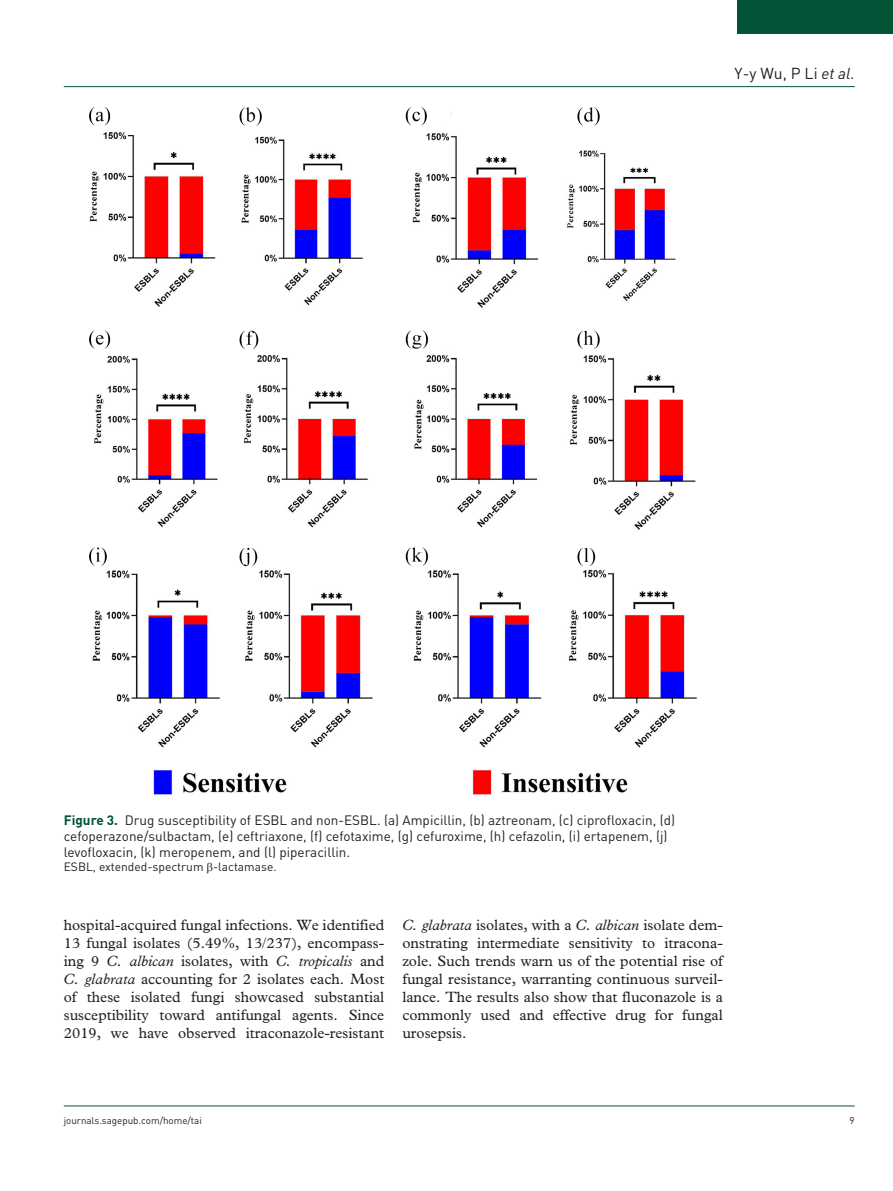
<style>
.page{position:relative;width:893px;height:1191px;background:#fff}
.page>*{position:absolute;margin:0;border:0;box-sizing:border-box;transform-origin:0 0}
.t1{font:15.75px "DIN";color:#231f20}
.t2{font:15px/18px "Plantin Std";color:#231f20;text-align:justify}
.t3{font:13.5px/15.8px "DIN";color:#231f20}
.t4{font:12px "DIN";color:#231f20}
.t5{font:9.75px "DIN";color:#231f20}
.s1{font-style:italic}
.s2{font-weight:700;color:#015436}
</style>
<div class="page">
<hr style="left:64px;top:86px;width:791px;height:1px;background:#015436">
<hr style="left:64px;top:1105px;width:791px;height:1px;background:#015436">
<div style="left:738px;top:0;width:155px;height:34px;background:#015436"></div>
<img style="left:89px;top:107px;width:608px;height:689px">
<p class="t1" style="left:735px;top:63px;width:122px">Y-y Wu, P Li <span class="s1">et al.</span></p>
<p class="t3" style="left:64px;top:812px;width:613px"><span class="s2">Figure 3.</span> Drug susceptibility of ESBL and non-ESBL. (a) Ampicillin, (b) aztreonam, (c) ciprofloxacin, (d) cefoperazone/sulbactam, (e) ceftriaxone, (f) cefotaxime, (g) cefuroxime, (h) cefazolin, (i) ertapenem, (j) levofloxacin, (k) meropenem, and (l) piperacillin.</p>
<p class="t4" style="left:64px;top:859px;width:214px">ESBL, extended-spectrum -lactamase.</p>
<p class="t2" style="left:64px;top:916px;width:322px">hospital-acquired fungal infections. We identified 13 fungal isolates (5.49%, 13/237), encompass&shy;ing 9 <span class="s1">C. albican</span> isolates, with <span class="s1">C. tropicalis</span> and <span class="s1">C. glabrata</span> accounting for 2 isolates each. Most of these isolated fungi showcased substantial susceptibility toward antifungal agents. Since 2019, we have observed itraconazole-resistant</p>
<p class="t2" style="left:402px;top:916px;width:322px"><span class="s1">C. glabrata</span> isolates, with a <span class="s1">C. albican</span> isolate dem&shy;onstrating intermediate sensitivity to itracona&shy;zole. Such trends warn us of the potential rise of fungal resistance, warranting continuous surveil&shy;lance. The results also show that fluconazole is a commonly used and effective drug for fungal urosepsis.</p>
<p class="t5" style="left:64px;top:1114px;width:140px">journals.sagepub.com/home/tai</p>
<p class="t5" style="left:850px;top:1114px;width:7px">9</p>
</div>
